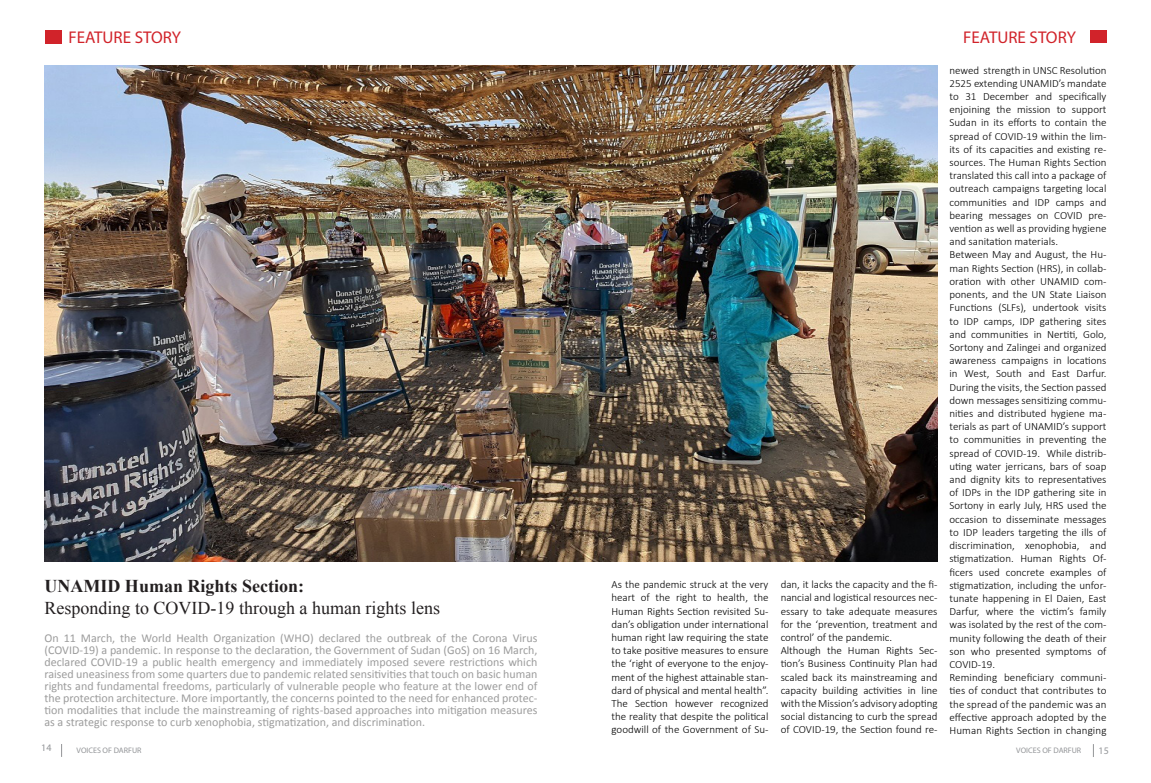
<style>
.page{position:relative;width:1151px;height:783px;background:#fff}
.page>*{position:absolute;margin:0;border:0;box-sizing:border-box;transform-origin:0 0}
.t1{font:18px "Times New Roman";color:#231f20}
.t2{font:700 18px "Times New Roman";color:#231f20}
.t3{font:17px "Myriad Pro";color:#d1232a}
.t4{font:12px/12px "Calibri";color:#9c9c9c;text-align:justify}
.t5{font:300 11px/13.2px "Calibri";color:#000}
.t6{font:10px "Myriad Pro";color:#939598}
.t7{font:8px "Myriad Pro";color:#939598}
</style>
<div class="page">
<img style="left:45px;top:65px;width:892px;height:496px">
<svg style="left:61px;top:744px;width:1px;height:12px"></svg>
<svg style="left:1093px;top:744px;width:1px;height:12px"></svg>
<div style="left:45px;top:31px;width:17px;height:12px;background:#d1232a"></div>
<div style="left:1090px;top:30px;width:16px;height:13px;background:#d1232a"></div>
<h2 class="t3" style="left:68px;top:27px;width:114px">FEATURE STORY</h2>
<h2 class="t3" style="left:963px;top:27px;width:114px">FEATURE STORY</h2>
<h1 class="t2" style="left:45px;top:573px;width:261px">UNAMID Human Rights Section:</h1>
<h1 class="t1" style="left:45px;top:595px;width:397px">Responding to COVID-19 through a human rights lens</h1>
<p class="t4" style="left:45px;top:631px;width:494px">On 11 March, the World Health Organization (WHO) declared the outbreak of the Corona Virus (COVID-19) a pandemic. In response to the declaration, the Government of Sudan (GoS) on 16 March, declared COVID-19 a public health emergency and immediately imposed severe restrictions which raised uneasiness from some quarters due to pandemic related sensitivities that touch on basic human rights and fundamental freedoms, particularly of vulnerable people who feature at the lower end of the protection architecture. More importantly, the concerns pointed to the need for enhanced protec&shy;tion modalities that include the mainstreaming of rights-based approaches into mitigation measures as a strategic response to curb xenophobia, stigmatization, and discrimination.</p>
<p class="t5" style="left:611px;top:577px;width:158px;text-align:justify">As the pandemic struck at the very heart of the right to health, the Human Rights Section revisited Su&shy;dan’s obligation under international human right law requiring the state to take positive measures to ensure the ‘right of everyone to the enjoy&shy;ment of the highest attainable stan&shy;dard of physical and mental health”.<br>The Section however recognized the reality that despite the political goodwill of the Government of Su-</p>
<p class="t5" style="left:781px;top:577px;width:158px">dan, it lacks the capacity and the fi&shy;nancial and logistical resources nec&shy;essary to take adequate measures for the ‘prevention, treatment and control’ of the pandemic.<br>Although the Human Rights Sec&shy;tion’s Business Continuity Plan had scaled back its mainstreaming and capacity building activities in line with the Mission’s advisory adopting social distancing to curb the spread of COVID-19, the Section found re-</p>
<p class="t5" style="left:949px;top:63px;width:159px">newed strength in UNSC Resolution 2525 extending UNAMID’s mandate to 31 December and specifically enjoining the mission to support Sudan in its efforts to contain the spread of COVID-19 within the lim&shy;its of its capacities and existing re&shy;sources. The Human Rights Section translated this call into a package of outreach campaigns targeting local communities and IDP camps and bearing messages on COVID pre&shy;vention as well as providing hygiene and sanitation materials.<br>Between May and August, the Hu&shy;man Rights Section (HRS), in collab&shy;oration with other UNAMID com&shy;ponents, and the UN State Liaison Functions (SLFs), undertook visits to IDP camps, IDP gathering sites and communities in Nertiti, Golo, Sortony and Zalingei and organized awareness campaigns in locations in West, South and East Darfur.<br>During the visits, the Section passed down messages sensitizing commu&shy;nities and distributed hygiene ma&shy;terials as part of UNAMID’s support to communities in preventing the spread of COVID-19. While distrib&shy;uting water jerricans, bars of soap and dignity kits to representatives of IDPs in the IDP gathering site in Sortony in early July, HRS used the occasion to disseminate messages to IDP leaders targeting the ills of discrimination, xenophobia, and stigmatization. Human Rights Of&shy;ficers used concrete examples of stigmatization, including the unfor&shy;tunate happening in El Daien, East Darfur, where the victim’s family was isolated by the rest of the com&shy;munity following the death of their son who presented symptoms of COVID-19.<br>Reminding beneficiary communi&shy;ties of conduct that contributes to the spread of the pandemic was an effective approach adopted by the Human Rights Section in changing</p>
<p class="t6" style="left:41px;top:741px;width:12px">14</p>
<p class="t7" style="left:77px;top:745px;width:66px">VOICES OF DARFUR</p>
<p class="t7" style="left:1016px;top:745px;width:66px">VOICES OF DARFUR</p>
<p class="t6" style="left:1098px;top:744px;width:12px">15</p>
</div>
